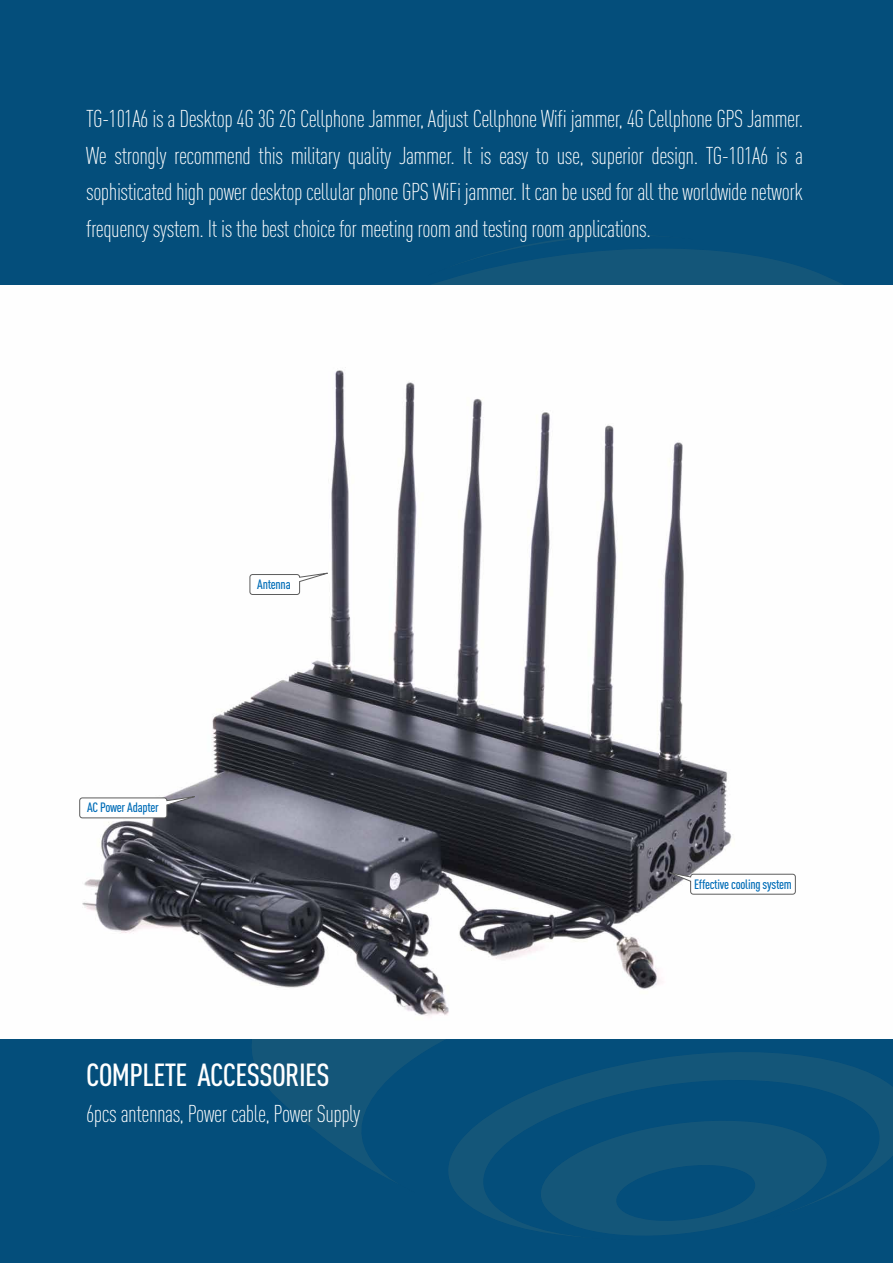
<style>
.page{position:relative;width:893px;height:1263px;background:#044e7b}
.page>*{position:absolute;margin:0;border:0;box-sizing:border-box;transform-origin:0 0}
.t1{font:500 31.5px "DIN Cond";letter-spacing:-.02em;color:#fff}
.t2{font:300 24px/36.6px "DIN Cond";letter-spacing:-.02em;color:#fff;text-align:justify}
.t3{font:500 13.35px "DIN Cond";letter-spacing:-.02em;color:#036eb8}
</style>
<div class="page">
<svg style="left:515px;top:235px;width:135px;height:13px"></svg>
<svg style="left:204px;top:248px;width:689px;height:38px"></svg>
<svg style="left:252px;top:1039px;width:193px;height:143px"></svg>
<svg style="left:448px;top:1052px;width:445px;height:180px"></svg>
<svg style="left:541px;top:1121px;width:286px;height:115px"></svg>
<img style="left:0;top:286px;width:893px;height:753px">
<div style="left:250px;top:574px;width:50px;height:20px;background:#fff;border-radius:3px"></div>
<div style="left:250px;top:574px;width:50px;height:21px;border:1px solid #5d5d5d;border-radius:3px"></div>
<div style="left:80px;top:798px;width:87px;height:20px;background:#fff;border-radius:3px"></div>
<div style="left:79px;top:797px;width:88px;height:21px;border:1px solid #5d5d5d;border-radius:3px"></div>
<div style="left:691px;top:874px;width:104px;height:20px;background:#fff;border-radius:3px"></div>
<div style="left:690px;top:874px;width:106px;height:20px;border:1px solid #5d5d5d;border-radius:3px"></div>
<p class="t2" style="left:86px;top:100px;width:719px">TG-101A6 is a Desktop 4G 3G 2G Cellphone Jammer, Adjust Cellphone Wifi jammer, 4G Cellphone GPS Jammer.<br>We strongly recommend this military quality Jammer. It is easy to use, superior design. TG-101A6 is a sophisticated high power desktop cellular phone GPS WiFi jammer. It can be used for all the worldwide network frequency system. It is the best choice for meeting room and testing room applications.</p>
<p class="t3" style="left:87px;top:800px;width:73px">AC Power Adapter</p>
<p class="t3" style="left:257px;top:576px;width:35px">Antenna</p>
<h1 class="t1" style="left:86px;top:1056px;width:245px">COMPLETE ACCESSORIES</h1>
<p class="t2" style="left:86px;top:1095px;width:276px">6pcs antennas, Power cable, Power Supply</p>
<p class="t3" style="left:694px;top:876px;width:99px">Effective cooling system</p>
</div>
